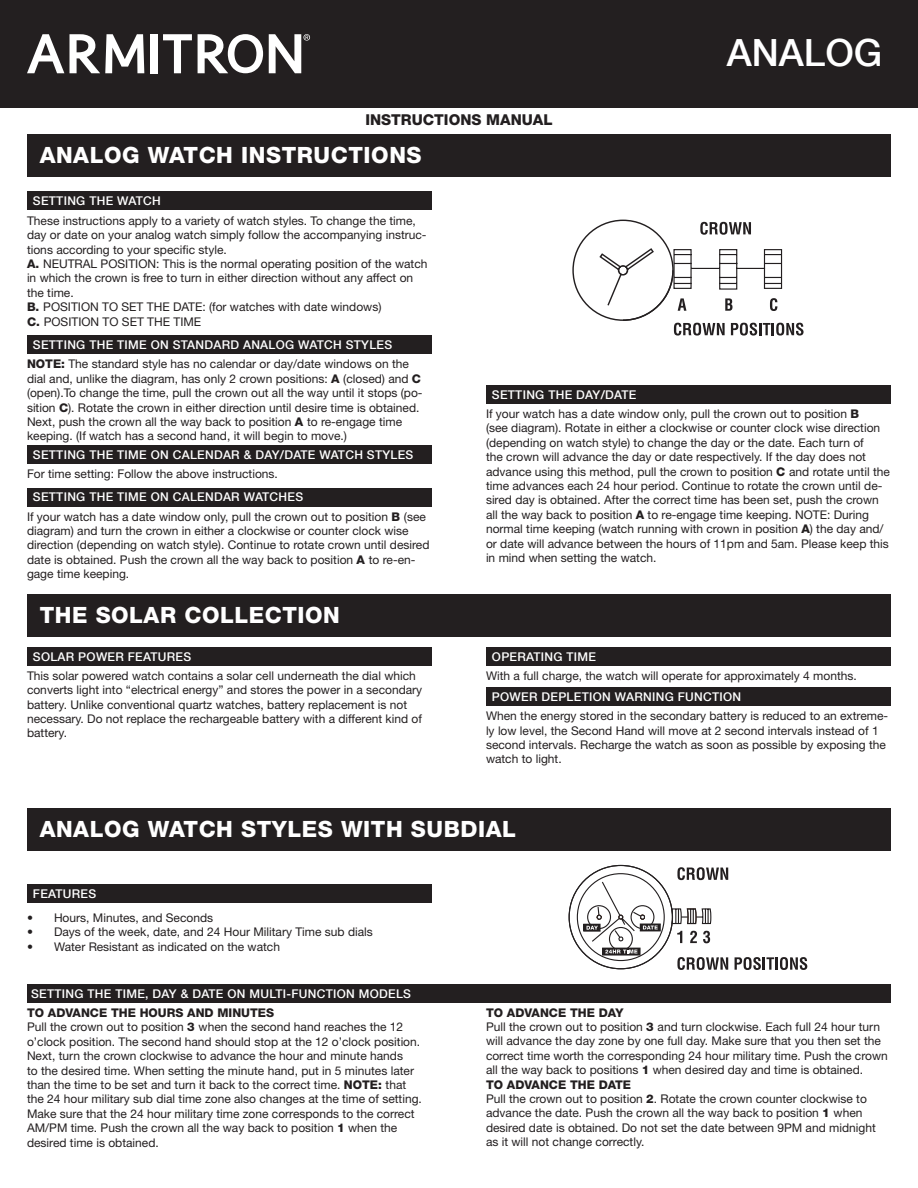
<style>
.page{position:relative;width:918px;height:1188px;background:#fff}
.page>*{position:absolute;margin:0;border:0;box-sizing:border-box;transform-origin:0 0}
.t1{font:500 37.5px "Helvetica Neue";color:#fff}
.t2{font:800 22.5px "Helvetica Neue";letter-spacing:.025em;color:#fff}
.t3{font:800 15px "Helvetica Neue";color:#231f20}
.t4{font:12px/14.4px "Helvetica Neue";color:#231f20}
.t5{font:500 12px "Helvetica Neue";letter-spacing:.025em;color:#fff}
.s1{font-weight:800}
</style>
<div class="page">
<div style="left:27px;top:192px;width:405px;height:18px;background:#231f20"></div>
<div style="left:27px;top:884px;width:405px;height:19px;background:#231f20"></div>
<div style="left:27px;top:336px;width:405px;height:18px;background:#231f20"></div>
<div style="left:27px;top:984px;width:864px;height:19px;background:#231f20"></div>
<div style="left:27px;top:445px;width:405px;height:19px;background:#231f20"></div>
<div style="left:27px;top:488px;width:405px;height:18px;background:#231f20"></div>
<div style="left:486px;top:385px;width:405px;height:18px;background:#231f20"></div>
<div style="left:0;top:0;width:918px;height:108px;background:#231f20"></div>
<svg style="left:572px;top:219px;width:232px;height:117px"></svg>
<svg style="left:70px;top:34px;width:74px;height:39px"></svg>
<div style="left:150px;top:34px;width:7px;height:39px;background:#fff"></div>
<svg style="left:163px;top:34px;width:29px;height:39px"></svg>
<svg style="left:198px;top:34px;width:65px;height:39px"></svg>
<svg style="left:27px;top:34px;width:37px;height:39px"></svg>
<svg style="left:269px;top:34px;width:41px;height:39px"></svg>
<div style="left:27px;top:134px;width:864px;height:43px;background:#231f20"></div>
<div style="left:27px;top:808px;width:864px;height:43px;background:#231f20"></div>
<svg style="left:568px;top:864px;width:160px;height:106px"></svg>
<svg style="left:735px;top:957px;width:72px;height:13px"></svg>
<div style="left:27px;top:647px;width:405px;height:18px;background:#231f20"></div>
<div style="left:486px;top:647px;width:405px;height:18px;background:#231f20"></div>
<div style="left:486px;top:687px;width:405px;height:19px;background:#231f20"></div>
<div style="left:27px;top:594px;width:864px;height:43px;background:#231f20"></div>
<p class="t3" style="left:365px;top:111px;width:189px">INSTRUCTIONS MANUAL</p>
<h2 class="t2" style="left:40px;top:142px;width:383px">ANALOG WATCH INSTRUCTIONS</h2>
<p class="t5" style="left:33px;top:194px;width:129px">SETTING THE WATCH</p>
<p class="t4" style="left:27px;top:213px;width:402px">These instructions apply to a variety of watch styles. To change the time, day or date on your analog watch simply follow the accompanying instruc&shy;tions according to your specific style.<br><span class="s1">A.</span> NEUTRAL POSITION: This is the normal operating position of the watch in which the crown is free to turn in either direction without any affect on the time.<br><span class="s1">B.</span> POSITION TO SET THE DATE: (for watches with date windows)<br><span class="s1">C.</span> POSITION TO SET THE TIME</p>
<p class="t5" style="left:33px;top:338px;width:361px">SETTING THE TIME ON STANDARD ANALOG WATCH STYLES</p>
<h1 class="t1" style="left:727px;top:30px;width:157px">ANALOG</h1>
<p class="t4" style="left:27px;top:357px;width:397px"><span class="s1">NOTE:</span> The standard style has no calendar or day/date windows on the dial and, unlike the diagram, has only 2 crown positions: <span class="s1">A</span> (closed) and <span class="s1">C </span>(open).To change the time, pull the crown out all the way until it stops (po&shy;sition <span class="s1">C</span>). Rotate the crown in either direction until desire time is obtained.<br>Next, push the crown all the way back to position <span class="s1">A</span> to re-engage time keeping. (If watch has a second hand, it will begin to move.)</p>
<p class="t5" style="left:33px;top:447px;width:382px">SETTING THE TIME ON CALENDAR &amp; DAY/DATE WATCH STYLES</p>
<p class="t5" style="left:33px;top:490px;width:272px">SETTING THE TIME ON CALENDAR WATCHES</p>
<p class="t4" style="left:27px;top:467px;width:252px">For time setting: Follow the above instructions.</p>
<p class="t4" style="left:27px;top:509px;width:404px">If your watch has a date window only, pull the crown out to position <span class="s1">B</span> (see diagram) and turn the crown in either a clockwise or counter clock wise direction (depending on watch style). Continue to rotate crown until desired date is obtained. Push the crown all the way back to position <span class="s1">A</span> to re-en&shy;gage time keeping.</p>
<h2 class="t2" style="left:40px;top:602px;width:302px">THE SOLAR COLLECTION</h2>
<p class="t5" style="left:492px;top:387px;width:146px">SETTING THE DAY/DATE</p>
<p class="t4" style="left:486px;top:406px;width:405px">If your watch has a date window only, pull the crown out to position <span class="s1">B<br></span>(see diagram). Rotate in either a clockwise or counter clock wise direction (depending on watch style) to change the day or the date. Each turn of<br>the crown will advance the day or date respectively. If the day does not advance using this method, pull the crown to position <span class="s1">C</span> and rotate until the time advances each 24 hour period. Continue to rotate the crown until de&shy;sired day is obtained. After the correct time has been set, push the crown all the way back to position <span class="s1">A</span> to re-engage time keeping. NOTE: During normal time keeping (watch running with crown in position <span class="s1">A</span>) the day and/ or date will advance between the hours of 11pm and 5am. Please keep this in mind when setting the watch.</p>
<p class="t5" style="left:33px;top:649px;width:160px">SOLAR POWER FEATURES</p>
<p class="t5" style="left:492px;top:649px;width:106px">OPERATING TIME</p>
<p class="t5" style="left:492px;top:689px;width:251px">POWER DEPLETION WARNING FUNCTION</p>
<p class="t4" style="left:27px;top:668px;width:397px">This solar powered watch contains a solar cell underneath the dial which converts light into “electrical energy” and stores the power in a secondary battery. Unlike conventional quartz watches, battery replacement is not necessary. Do not replace the rechargeable battery with a different kind of battery.</p>
<p class="t4" style="left:486px;top:668px;width:372px">With a full charge, the watch will operate for approximately 4 months.</p>
<p class="t4" style="left:486px;top:709px;width:404px">When the energy stored in the secondary battery is reduced to an extreme&shy;ly low level, the Second Hand will move at 2 second intervals instead of 1 second intervals. Recharge the watch as soon as possible by exposing the watch to light.</p>
<h2 class="t2" style="left:40px;top:815px;width:478px">ANALOG WATCH STYLES WITH SUBDIAL</h2>
<p class="t5" style="left:33px;top:886px;width:65px">FEATURES</p>
<p class="t4" style="left:27px;top:910px;width:188px">• Hours, Minutes, and Seconds</p>
<p class="t4" style="left:27px;top:925px;width:347px">• Days of the week, date, and 24 Hour Military Time sub dials</p>
<p class="t4" style="left:27px;top:939px;width:255px">• Water Resistant as indicated on the watch</p>
<p class="t5" style="left:31px;top:986px;width:381px">SETTING THE TIME, DAY &amp; DATE ON MULTI-FUNCTION MODELS</p>
<p class="t4" style="left:27px;top:1005px;width:396px"><span class="s1">TO ADVANCE THE HOURS AND MINUTES<br></span>Pull the crown out to position <span class="s1">3</span> when the second hand reaches the 12 o’clock position. The second hand should stop at the 12 o’clock position.<br>Next, turn the crown clockwise to advance the hour and minute hands<br>to the desired time. When setting the minute hand, put in 5 minutes later than the time to be set and turn it back to the correct time. <span class="s1">NOTE:</span> that the 24 hour military sub dial time zone also changes at the time of setting.<br>Make sure that the 24 hour military time zone corresponds to the correct AM/PM time. Push the crown all the way back to position <span class="s1">1</span> when the desired time is obtained.</p>
<p class="t4" style="left:486px;top:1005px;width:403px"><span class="s1">TO ADVANCE THE DAY<br></span>Pull the crown out to position <span class="s1">3</span> and turn clockwise. Each full 24 hour turn will advance the day zone by one full day. Make sure that you then set the correct time worth the corresponding 24 hour military time. Push the crown all the way back to positions <span class="s1">1</span> when desired day and time is obtained.<br><span class="s1">TO ADVANCE THE DATE<br></span>Pull the crown out to position <span class="s1">2</span>. Rotate the crown counter clockwise to advance the date. Push the crown all the way back to position <span class="s1">1</span> when desired date is obtained. Do not set the date between 9PM and midnight as it will not change correctly.</p>
</div>
